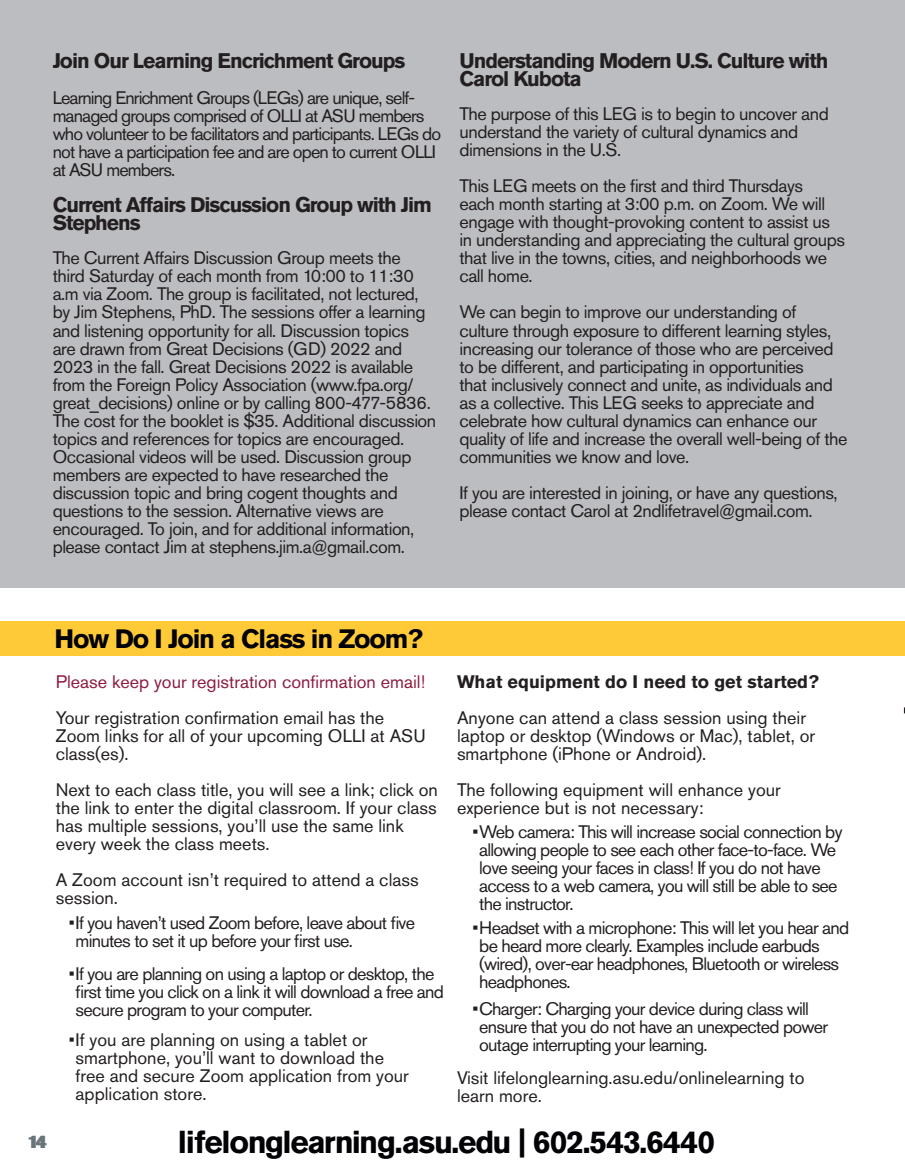
<style>
.page{position:relative;width:905px;height:1175px;background:#fff}
.page>*{position:absolute;margin:0;border:0;box-sizing:border-box;transform-origin:0 0}
.t1{font:700 31.5px "Akzidenz Grotesk Std";letter-spacing:-.04em;color:#020105}
.t2{font:700 26.4px "Akzidenz Grotesk Std";letter-spacing:-.045em;color:#020105}
.Class_Title{font:700 21px/18px "Akzidenz Grotesk Std";letter-spacing:-.05em;color:#231f20}
.Class_Description{font:18px/18px "Akzidenz Grotesk Std";letter-spacing:-.025em;color:#231f20}
.Class_Description-2{font:18px/18px "Akzidenz Grotesk Std";color:#231f20}
.Class_Title-2{font:18px/18px "Akzidenz Grotesk Std";letter-spacing:-.05em;color:#231f20}
.Class_Description-3{font:18px/36px "Akzidenz Grotesk Std";color:#8c1d40}
.t3{font:700 18px "Akzidenz Grotesk Std";color:#6a747b}
.s1{color:#231f20}
.s2{font-weight:700}
</style>
<div class="page">
<div style="left:0;top:0;width:904px;height:587px;background:#bcbdc0"></div>
<div style="left:0;top:621px;width:904px;height:34px;background:#ffca38"></div>
<p class="Class_Title" style="left:53px;top:52px;width:354px">Join Our Learning Encrichment Groups</p>
<p class="Class_Title-2" style="left:53px;top:88px;width:390px">Learning Enrichment Groups (LEGs) are unique, self&shy;managed groups comprised of OLLI at ASU members who volunteer to be facilitators and participants. LEGs do not have a participation fee and are open to current OLLI at ASU members.</p>
<p class="Class_Title" style="left:53px;top:196px;width:381px">Current Affairs Discussion Group with Jim<br>Stephens</p>
<p class="Class_Description" style="left:53px;top:249px;width:385px">The Current Affairs Discussion Group meets the third Saturday of each month from 10:00 to 11:30 a.m via Zoom. The group is facilitated, not lectured, by Jim Stephens, PhD. The sessions offer a learning and listening opportunity for all. Discussion topics are drawn from Great Decisions (GD) 2022 and 2023 in the fall. Great Decisions 2022 is available from the Foreign Policy Association (www.fpa.org/ great_decisions) online or by calling 800-477-5836.<br>The cost for the booklet is $35. Additional discussion topics and references for topics are encouraged.<br>Occasional videos will be used. Discussion group members are expected to have researched the discussion topic and bring cogent thoughts and questions to the session. Alternative views are encouraged. To join, and for additional information, please contact Jim at stephens.jim.a@gmail.com.</p>
<p class="Class_Title" style="left:459px;top:52px;width:370px">Understanding Modern U.S. Culture with<br>Carol Kubota</p>
<p class="Class_Description" style="left:459px;top:105px;width:371px">The purpose of this LEG is to begin to uncover and understand the variety of cultural dynamics and dimensions in the U.S.</p>
<p class="Class_Description" style="left:459px;top:177px;width:387px">This LEG meets on the first and third Thursdays<br>each month starting at 3:00 p.m. on Zoom. We will engage with thought-provoking content to assist us in understanding and appreciating the cultural groups that live in the towns, cities, and neighborhoods we call home.</p>
<p class="Class_Description" style="left:459px;top:303px;width:389px">We can begin to improve our understanding of culture through exposure to different learning styles, increasing our tolerance of those who are perceived to be different, and participating in opportunities<br>that inclusively connect and unite, as individuals and as a collective. This LEG seeks to appreciate and celebrate how cultural dynamics can enhance our quality of life and increase the overall well-being of the communities we know and love.</p>
<p class="Class_Description" style="left:459px;top:483px;width:380px">If you are interested in joining, or have any questions, please contact Carol at 2ndlifetravel@gmail.com.</p>
<p class="t2" style="left:55px;top:623px;width:370px">How Do I Join a Class in Zoom?</p>
<p class="Class_Description-3" style="left:56px;top:663px;width:371px">Please keep your registration confirmation email!<br><span class="s1">Your registration confirmation email has the</span></p>
<p class="Class_Description-2" style="left:56px;top:726px;width:371px">Zoom links for all of your upcoming OLLI at ASU class(es).</p>
<p class="Class_Description-2" style="left:56px;top:780px;width:383px">Next to each class title, you will see a link; click on the link to enter the digital classroom. If your class has multiple sessions, you’ll use the same link every week the class meets.</p>
<p class="Class_Description-2" style="left:56px;top:870px;width:364px">A Zoom account isn’t required to attend a class session.</p>
<p class="Class_Description" style="left:76px;top:913px;width:341px;text-indent:-7px">•If you haven’t used Zoom before, leave about five minutes to set it up before your first use.</p>
<p class="Class_Description" style="left:76px;top:964px;width:370px;text-indent:-7px">•If you are planning on using a laptop or desktop, the first time you click on a link it will download a free and secure program to your computer.</p>
<p class="Class_Description-2" style="left:76px;top:1030px;width:335px;text-indent:-7px">•If you are planning on using a tablet or smartphone, you’ll want to download the free and secure Zoom application from your application store.</p>
<p class="Class_Description-2" style="left:457px;top:663px;width:363px;line-height:36px"><span class="s2">What equipment do I need to get started?<br></span>Anyone can attend a class session using their</p>
<p class="Class_Description-2" style="left:457px;top:726px;width:359px">laptop or desktop (Windows or Mac), tablet, or smartphone (iPhone or Android).</p>
<p class="Class_Description-2" style="left:457px;top:780px;width:325px">The following equipment will enhance your experience but is not necessary:</p>
<p class="Class_Description" style="left:479px;top:822px;width:365px;text-indent:-7px">•Web camera: This will increase social connection by allowing people to see each other face-to-face. We love seeing your faces in class! If you do not have access to a web camera, you will still be able to see the instructor.</p>
<p class="Class_Description" style="left:479px;top:919px;width:371px;text-indent:-7px">•Headset with a microphone: This will let you hear and be heard more clearly. Examples include earbuds (wired), over-ear headphones, Bluetooth or wireless headphones.</p>
<p class="Class_Description" style="left:479px;top:1000px;width:350px;text-indent:-7px">•Charger: Charging your device during class will ensure that you do not have an unexpected power outage interrupting your learning.</p>
<p class="Class_Description-2" style="left:457px;top:1068px;width:349px">Visit lifelonglearning.asu.edu/onlinelearning to learn more.</p>
<p class="t3" style="left:27px;top:1131px;width:20px">14</p>
<p class="t1" style="left:178px;top:1123px;width:538px">lifelonglearning.asu.edu | 602.543.6440</p>
</div>
